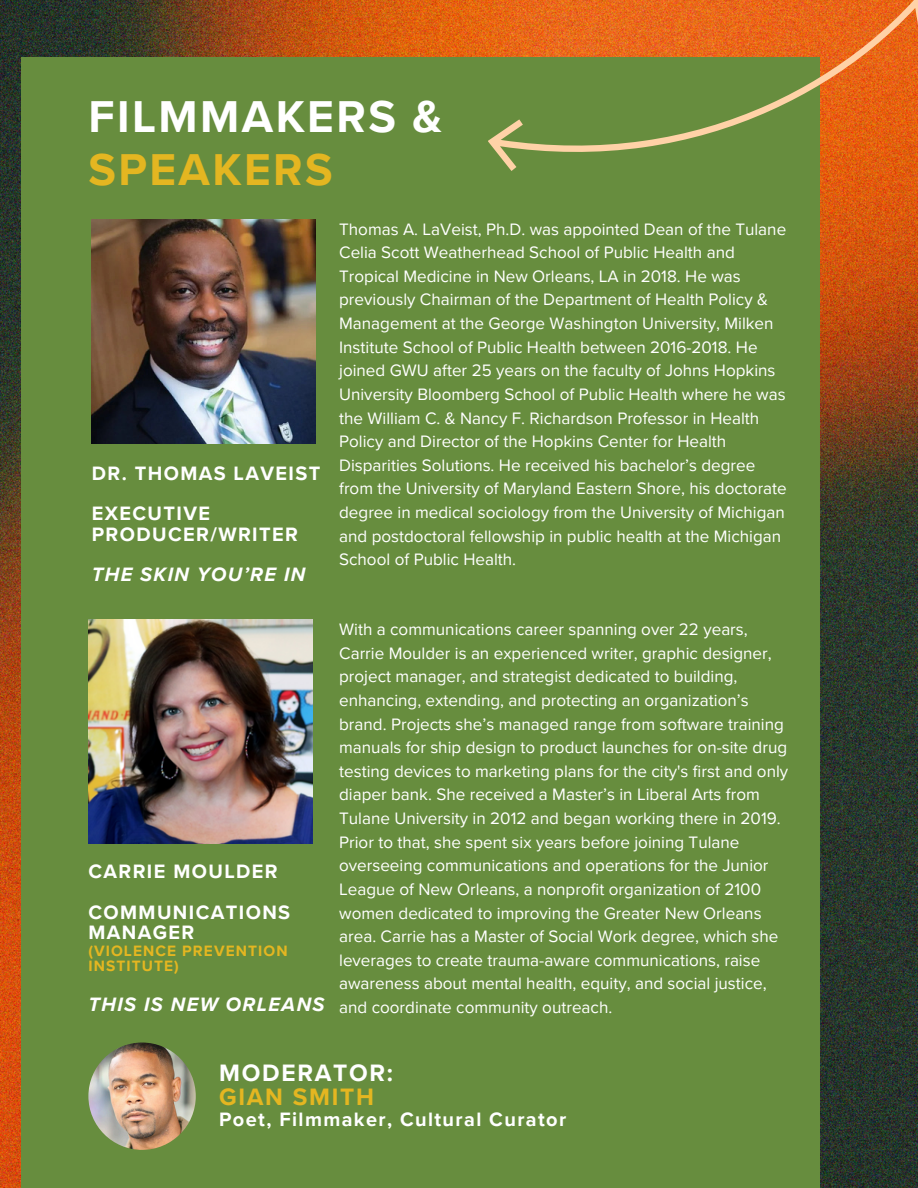
<style>
.page{position:relative;width:918px;height:1188px;background:#fff}
.page>*{position:absolute;margin:0;border:0;box-sizing:border-box;transform-origin:0 0}
.t1{font:700 45.9px/52.8px "Proxima Nova";letter-spacing:.055em;color:#fff}
.t2{font:700 24.45px/24.8px "Proxima Nova";letter-spacing:.07em;color:#fff}
.t3{font:700 19.95px/20.2px "Proxima Nova";letter-spacing:.07em;color:#fff}
.t4{font:italic 700 19.95px "Proxima Nova";letter-spacing:.07em;color:#fff}
.t5{font:17.1px/23.7px "Proxima Nova";color:#fff}
.t6{font:700 15.45px/15.8px "Proxima Nova";letter-spacing:.07em;color:#e4b621}
.s1{color:#e4b621}
</style>
<div class="page">
<img style="left:0;top:0;width:918px;height:1188px">
<div style="left:22px;top:57px;width:798px;height:1131px;background:#678d3e"></div>
<img style="left:92px;top:219px;width:224px;height:224px">
<img style="left:88px;top:1043px;width:108px;height:107px;border-radius:50%">
<svg style="left:481px;top:0;width:437px;height:394px"></svg>
<img style="left:88px;top:620px;width:224px;height:224px">
<p class="t1" style="left:88px;top:91px;width:355px">FILMMAKERS &amp;<br><span class="s1">SPEAKERS</span></p>
<p class="t3" style="left:92px;top:464px;width:230px">DR. THOMAS LAVEIST</p>
<h2 class="t3" style="left:92px;top:504px;width:208px">EXECUTIVE<br>PRODUCER/WRITER</h2>
<h2 class="t4" style="left:92px;top:563px;width:215px">THE SKIN YOU’RE IN</h2>
<p class="t5" style="left:339px;top:217px;width:449px">Thomas A. LaVeist, Ph.D. was appointed Dean of the Tulane Celia Scott Weatherhead School of Public Health and Tropical Medicine in New Orleans, LA in 2018. He was previously Chairman of the Department of Health Policy &amp; Management at the George Washington University, Milken Institute School of Public Health between 2016-2018. He joined GWU after 25 years on the faculty of Johns Hopkins University Bloomberg School of Public Health where he was the William C. &amp; Nancy F. Richardson Professor in Health Policy and Director of the Hopkins Center for Health Disparities Solutions. He received his bachelor’s degree from the University of Maryland Eastern Shore, his doctorate degree in medical sociology from the University of Michigan and postdoctoral fellowship in public health at the Michigan School of Public Health.</p>
<p class="t3" style="left:88px;top:862px;width:191px">CARRIE MOULDER</p>
<p class="t3" style="left:88px;top:902px;width:203px">COMMUNICATIONS<br>MANAGER</p>
<p class="t6" style="left:88px;top:943px;width:201px">(VIOLENCE PREVENTION<br>INSTITUTE)</p>
<h2 class="t4" style="left:88px;top:992px;width:238px">THIS IS NEW ORLEANS</h2>
<p class="t5" style="left:339px;top:618px;width:451px">With a communications career spanning over 22 years, Carrie Moulder is an experienced writer, graphic designer, project manager, and strategist dedicated to building, enhancing, extending, and protecting an organization’s brand. Projects she’s managed range from software training manuals for ship design to product launches for on-site drug testing devices to marketing plans for the city's first and only diaper bank. She received a Master’s in Liberal Arts from Tulane University in 2012 and began working there in 2019.<br>Prior to that, she spent six years before joining Tulane overseeing communications and operations for the Junior League of New Orleans, a nonprofit organization of 2100 women dedicated to improving the Greater New Orleans area. Carrie has a Master of Social Work degree, which she leverages to create trauma-aware communications, raise awareness about mental health, equity, and social justice, and coordinate community outreach.</p>
<h2 class="t2" style="left:219px;top:1061px;width:175px">MODERATOR:<br><span class="s1">GIAN SMITH</span></h2>
<h2 class="t3" style="left:219px;top:1109px;width:349px">Poet, Filmmaker, Cultural Curator</h2>
</div>
